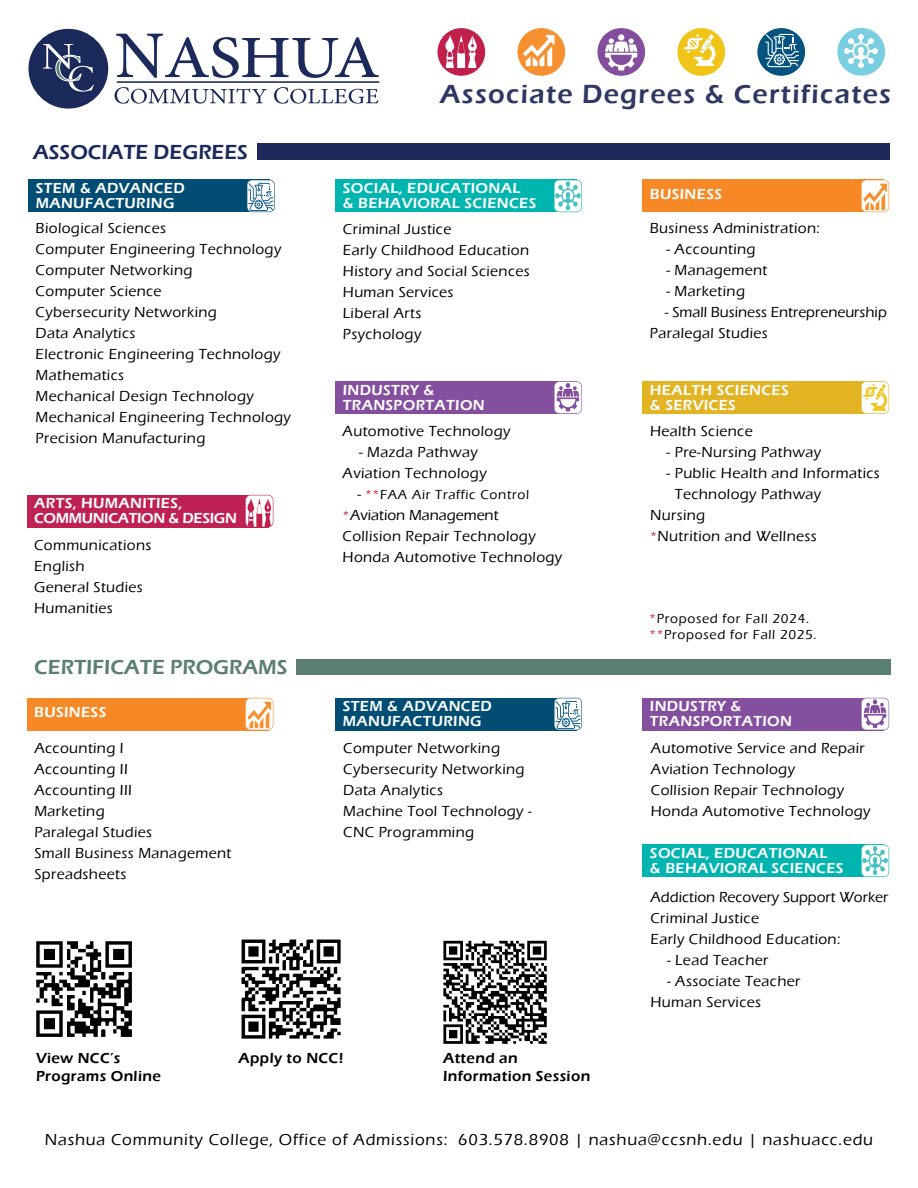
<style>
.page{position:relative;width:918px;height:1188px;background:#fff}
.page>*{position:absolute;margin:0;border:0;box-sizing:border-box;transform-origin:0 0}
.t1{font:600 27px "Eras ITC";letter-spacing:.05em;color:#2f3764}
.t2{font:600 21px "Eras ITC";color:#5b7f71}
.t3{font:600 21px "Eras ITC";color:#1d295b}
.t4{font:500 16.5px "Eras ITC";letter-spacing:.05em;color:#000}
.t5{font:500 15px/21px "Eras ITC";letter-spacing:.025em;color:#000}
.t6{font:600 15px/15px "Eras ITC";letter-spacing:.025em;color:#fff}
.t7{font:600 15px/18px "Eras ITC";letter-spacing:.025em;color:#000}
.t8{font:500 15px/21px "Eras ITC";color:#000}
.t9{font:600 15px/15px "Eras ITC";letter-spacing:-.02em;color:#fff}
.t10{font:500 13.5px/16.2px "Eras ITC";letter-spacing:.05em;color:#000}
.s1{font-size:15px}
.s2{color:#d2232a}
.s3{font-size:13.5px;color:#d2232a}
</style>
<div class="page">
<div style="left:29px;top:29px;width:79px;height:80px;background:#1c2a5b;border-radius:50%"></div>
<svg style="left:43px;top:44px;width:51px;height:48px"></svg>
<hr style="left:117px;top:81px;width:262px;height:2px;background:#1c2a5b">
<svg style="left:116px;top:34px;width:263px;height:44px"></svg>
<svg style="left:115px;top:87px;width:152px;height:17px"></svg>
<svg style="left:274px;top:87px;width:104px;height:17px"></svg>
<svg style="left:437px;top:28px;width:49px;height:48px"></svg>
<svg style="left:517px;top:28px;width:49px;height:48px"></svg>
<svg style="left:597px;top:28px;width:49px;height:48px"></svg>
<svg style="left:677px;top:28px;width:49px;height:48px"></svg>
<svg style="left:757px;top:28px;width:49px;height:48px"></svg>
<svg style="left:837px;top:28px;width:48px;height:48px"></svg>
<div style="left:257px;top:144px;width:633px;height:16px;background:#1d295b"></div>
<div style="left:296px;top:659px;width:595px;height:15px;background:#5b7f71"></div>
<div style="left:27px;top:495px;width:241px;height:32px;background:#bf2154"></div>
<svg style="left:245px;top:495px;width:28px;height:32px"></svg>
<div style="left:643px;top:180px;width:241px;height:32px;background:#f68926"></div>
<svg style="left:861px;top:180px;width:28px;height:32px"></svg>
<div style="left:29px;top:180px;width:241px;height:32px;background:#014d74"></div>
<svg style="left:247px;top:180px;width:28px;height:32px"></svg>
<div style="left:336px;top:381px;width:241px;height:33px;background:#844f9f"></div>
<svg style="left:554px;top:381px;width:28px;height:33px"></svg>
<div style="left:336px;top:180px;width:241px;height:32px;background:#00b5b0"></div>
<svg style="left:554px;top:180px;width:28px;height:32px"></svg>
<div style="left:643px;top:381px;width:241px;height:33px;background:#e2b424"></div>
<svg style="left:861px;top:381px;width:28px;height:33px"></svg>
<div style="left:27px;top:698px;width:241px;height:32px;background:#f68926"></div>
<svg style="left:245px;top:698px;width:28px;height:32px"></svg>
<div style="left:336px;top:698px;width:241px;height:32px;background:#014d74"></div>
<svg style="left:554px;top:698px;width:28px;height:32px"></svg>
<div style="left:643px;top:698px;width:241px;height:32px;background:#844f9f"></div>
<svg style="left:861px;top:698px;width:28px;height:32px"></svg>
<div style="left:643px;top:845px;width:241px;height:32px;background:#00b5b0"></div>
<svg style="left:861px;top:845px;width:28px;height:32px"></svg>
<img style="left:36px;top:941px;width:96px;height:96px">
<img style="left:443px;top:940px;width:104px;height:104px">
<img style="left:241px;top:939px;width:100px;height:100px">
<h2 class="t3" style="left:33px;top:143px;width:217px">ASSOCIATE DEGREES</h2>
<p class="t6" style="left:36px;top:182px;width:151px">STEM &amp; ADVANCED<br>MANUFACTURING</p>
<p class="t5" style="left:36px;top:219px;width:257px">Biological Sciences<br>Computer Engineering Technology<br>Computer Networking<br>Computer Science<br>Cybersecurity Networking<br>Data Analytics<br>Electronic Engineering Technology<br>Mathematics<br>Mechanical Design Technology<br>Mechanical Engineering Technology<br>Precision Manufacturing</p>
<p class="t9" style="left:34px;top:497px;width:204px">ARTS, HUMANITIES,<br>COMMUNICATION &amp; DESIGN</p>
<p class="t5" style="left:34px;top:535px;width:119px">Communications<br>English<br>General Studies<br>Humanities</p>
<h2 class="t2" style="left:34px;top:658px;width:255px">CERTIFICATE PROGRAMS</h2>
<p class="t6" style="left:34px;top:706px;width:74px">BUSINESS</p>
<p class="t5" style="left:34px;top:738px;width:198px">Accounting I<br>Accounting II<br>Accounting III<br>Marketing<br>Paralegal Studies<br>Small Business Management<br>Spreadsheets</p>
<h1 class="t1" style="left:440px;top:83px;width:452px">Associate Degrees &amp; Certificates</h1>
<p class="t6" style="left:343px;top:182px;width:195px">SOCIAL, EDUCATIONAL<br>&amp; BEHAVIORAL SCIENCES</p>
<p class="t5" style="left:343px;top:219px;width:188px">Criminal Justice<br>Early Childhood Education<br>History and Social Sciences<br>Human Services<br>Liberal Arts<br>Psychology</p>
<p class="t6" style="left:343px;top:383px;width:143px">INDUSTRY &amp;<br>TRANSPORTATION</p>
<p class="t5" style="left:343px;top:422px;width:169px">Automotive Technology</p>
<p class="t5" style="left:343px;top:443px;width:146px;text-align:center">- Mazda Pathway<br>Aviation Technology</p>
<p class="t10" style="left:358px;top:488px;width:173px"><span class="s1">-</span> <span class="s2">**</span>FAA Air Traffic Control</p>
<p class="t5" style="left:343px;top:506px;width:221px"><span class="s3">*</span>Aviation Management<br>Collision Repair Technology<br>Honda Automotive Technology</p>
<p class="t6" style="left:343px;top:700px;width:151px">STEM &amp; ADVANCED<br>MANUFACTURING</p>
<p class="t5" style="left:343px;top:738px;width:190px">Computer Networking<br>Cybersecurity Networking<br>Data Analytics<br>Machine Tool Technology -<br>CNC Programming</p>
<p class="t6" style="left:650px;top:188px;width:74px">BUSINESS</p>
<p class="t5" style="left:650px;top:219px;width:172px">Business Administration:</p>
<p class="t5" style="left:666px;top:240px;width:91px">- Accounting</p>
<p class="t5" style="left:666px;top:261px;width:103px">- Management</p>
<p class="t5" style="left:666px;top:282px;width:80px">- Marketing</p>
<p class="t8" style="left:650px;top:303px;width:238px;text-indent:15px">- Small Business Entrepreneurship<br>Paralegal Studies</p>
<p class="t6" style="left:650px;top:383px;width:140px">HEALTH SCIENCES &amp; SERVICES</p>
<p class="t5" style="left:650px;top:422px;width:104px">Health Science</p>
<p class="t5" style="left:667px;top:443px;width:156px">- Pre-Nursing Pathway</p>
<p class="t5" style="left:667px;top:464px;width:215px">- Public Health and Informatics</p>
<p class="t5" style="left:675px;top:485px;width:148px">Technology Pathway</p>
<p class="t5" style="left:650px;top:506px;width:57px">Nursing</p>
<p class="t5" style="left:650px;top:527px;width:168px"><span class="s3">*</span>Nutrition and Wellness</p>
<p class="t10" style="left:649px;top:611px;width:169px"><span class="s2">*</span>Proposed for Fall 2024. <span class="s2">**</span>Proposed for Fall 2025.</p>
<p class="t6" style="left:650px;top:700px;width:143px">INDUSTRY &amp;<br>TRANSPORTATION</p>
<p class="t5" style="left:651px;top:738px;width:221px">Automotive Service and Repair<br>Aviation Technology<br>Collision Repair Technology<br>Honda Automotive Technology</p>
<p class="t6" style="left:650px;top:847px;width:195px">SOCIAL, EDUCATIONAL<br>&amp; BEHAVIORAL SCIENCES</p>
<p class="t5" style="left:651px;top:887px;width:239px">Addiction Recovery Support Worker<br>Criminal Justice<br>Early Childhood Education:</p>
<p class="t5" style="left:667px;top:950px;width:103px">- Lead Teacher</p>
<p class="t5" style="left:651px;top:971px;width:152px;text-indent:16px">- Associate Teacher<br>Human Services</p>
<p class="t7" style="left:36px;top:1050px;width:126px">View NCC’s<br>Programs Online</p>
<p class="t7" style="left:443px;top:1050px;width:149px">Attend an<br>Information Session</p>
<p class="t7" style="left:239px;top:1050px;width:106px">Apply to NCC!</p>
<p class="t4" style="left:45px;top:1133px;width:830px">Nashua Community College, Office of Admissions: 603.578.8908 | nashua@ccsnh.edu | nashuacc.edu</p>
</div>
